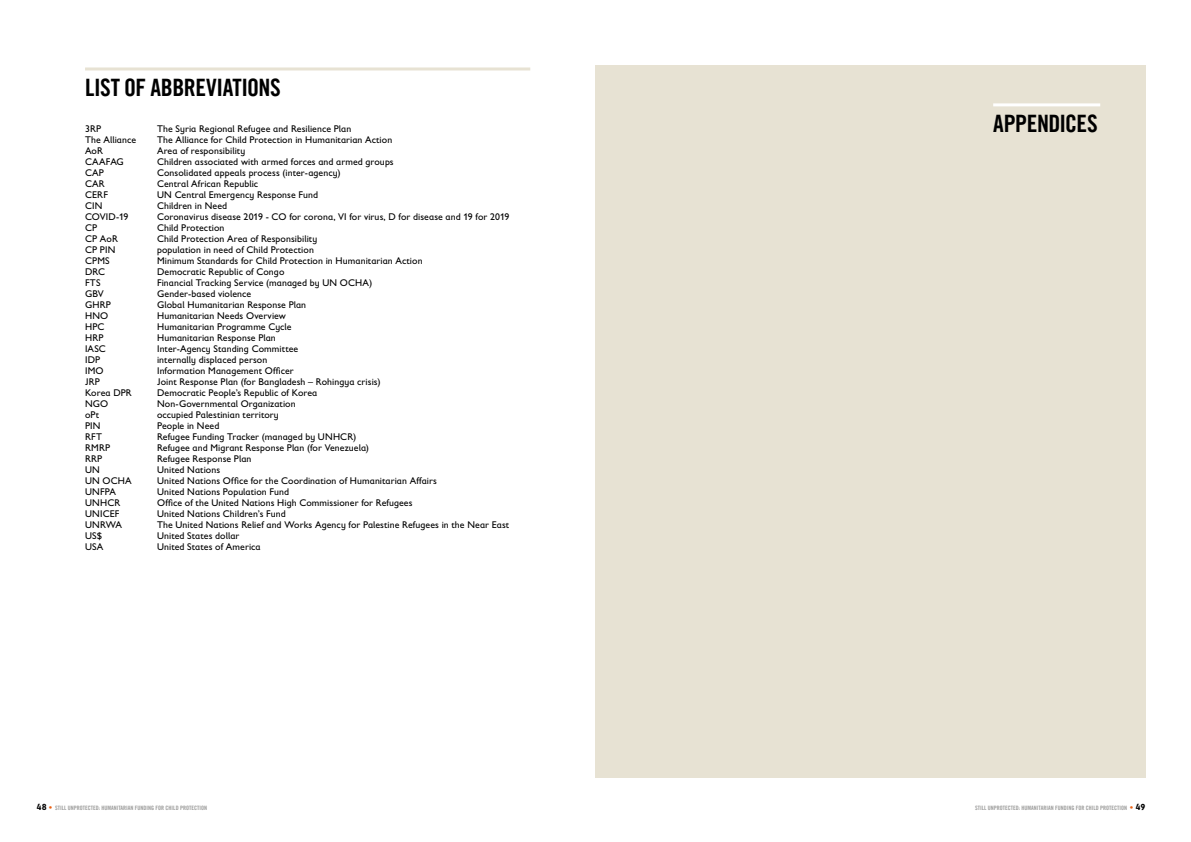
<style>
.page{position:relative;width:1191px;height:842px;background:#fff}
.page>*{position:absolute;margin:0;border:0;box-sizing:border-box;transform-origin:0 0}
.t1{font:24px "Trade Gothic LT Com Bd Cn 20";letter-spacing:-.02em;color:#000}
.t2{font:9.8px "Gill Sans Infant Std";letter-spacing:.01em;color:#000}
.t3{font:6px "Trade Gothic LT Com Bd Cn 20";color:#9d9d9c}
.s1{font-family:"Gill Sans Infant Std";font-weight:700;font-size:9px;color:#000}
.s2{font-size:7px;color:#eb6012}
</style>
<div class="page">
<hr style="left:85px;top:67px;width:445px;height:3px;background:#e7e2d3">
<div style="left:595px;top:65px;width:550px;height:712px;background:#e7e2d3"></div>
<hr style="left:993px;top:103px;width:107px;height:3px;background:#fff">
<h1 class="t1" style="left:85px;top:73px;width:197px">LIST OF ABBREVIATIONS</h1>
<p class="t2" style="left:85px;top:123px;width:18px">3RP</p>
<p class="t2" style="left:157px;top:123px;width:196px">The Syria Regional Refugee and Resilience Plan</p>
<p class="t2" style="left:85px;top:134px;width:52px">The Alliance</p>
<p class="t2" style="left:157px;top:134px;width:237px">The Alliance for Child Protection in Humanitarian Action</p>
<p class="t2" style="left:85px;top:145px;width:20px">AoR</p>
<p class="t2" style="left:157px;top:145px;width:90px">Area of responsibility</p>
<p class="t2" style="left:85px;top:156px;width:40px">CAAFAG</p>
<p class="t2" style="left:157px;top:156px;width:238px">Children associated with armed forces and armed groups</p>
<p class="t2" style="left:85px;top:167px;width:20px">CAP</p>
<p class="t2" style="left:157px;top:167px;width:185px">Consolidated appeals process (inter-agency)</p>
<p class="t2" style="left:85px;top:178px;width:21px">CAR</p>
<p class="t2" style="left:157px;top:178px;width:103px">Central African Republic</p>
<p class="t2" style="left:85px;top:189px;width:24px">CERF</p>
<p class="t2" style="left:157px;top:189px;width:162px">UN Central Emergency Response Fund</p>
<p class="t2" style="left:85px;top:200px;width:19px">CIN</p>
<p class="t2" style="left:157px;top:200px;width:72px">Children in Need</p>
<p class="t2" style="left:85px;top:211px;width:45px">COVID-19</p>
<p class="t2" style="left:157px;top:211px;width:354px">Coronavirus disease 2019 - CO for corona, VI for virus, D for disease and 19 for 2019</p>
<p class="t2" style="left:85px;top:222px;width:14px">CP</p>
<p class="t2" style="left:157px;top:222px;width:69px">Child Protection</p>
<p class="t2" style="left:85px;top:233px;width:34px">CP AoR</p>
<p class="t2" style="left:157px;top:233px;width:162px">Child Protection Area of Responsibility</p>
<p class="t2" style="left:85px;top:244px;width:32px">CP PIN</p>
<p class="t2" style="left:157px;top:244px;width:158px">population in need of Child Protection</p>
<p class="t2" style="left:85px;top:255px;width:26px">CPMS</p>
<p class="t2" style="left:157px;top:255px;width:267px">Minimum Standards for Child Protection in Humanitarian Action</p>
<p class="t2" style="left:85px;top:266px;width:22px">DRC</p>
<p class="t2" style="left:157px;top:266px;width:129px">Democratic Republic of Congo</p>
<p class="t2" style="left:85px;top:277px;width:17px">FTS</p>
<p class="t2" style="left:157px;top:277px;width:216px">Financial Tracking Service (managed by UN OCHA)</p>
<p class="t2" style="left:85px;top:288px;width:20px">GBV</p>
<p class="t2" style="left:157px;top:288px;width:96px">Gender-based violence</p>
<p class="t2" style="left:85px;top:299px;width:27px">GHRP</p>
<p class="t2" style="left:157px;top:299px;width:151px">Global Humanitarian Response Plan</p>
<p class="t2" style="left:85px;top:310px;width:25px">HNO</p>
<p class="t2" style="left:157px;top:310px;width:130px">Humanitarian Needs Overview</p>
<p class="t2" style="left:85px;top:321px;width:21px">HPC</p>
<p class="t2" style="left:157px;top:321px;width:136px">Humanitarian Programme Cycle</p>
<p class="t2" style="left:85px;top:332px;width:20px">HRP</p>
<p class="t2" style="left:157px;top:332px;width:120px">Humanitarian Response Plan</p>
<p class="t2" style="left:85px;top:343px;width:22px">IASC</p>
<p class="t2" style="left:157px;top:343px;width:143px">Inter-Agency Standing Committee</p>
<p class="t2" style="left:85px;top:354px;width:17px">IDP</p>
<p class="t2" style="left:157px;top:354px;width:112px">internally displaced person</p>
<p class="t2" style="left:85px;top:365px;width:20px">IMO</p>
<p class="t2" style="left:157px;top:365px;width:138px">Information Management Officer</p>
<p class="t2" style="left:85px;top:376px;width:16px">JRP</p>
<p class="t2" style="left:157px;top:376px;width:225px">Joint Response Plan (for Bangladesh – Rohingya crisis)</p>
<p class="t2" style="left:85px;top:387px;width:48px">Korea DPR</p>
<p class="t2" style="left:157px;top:387px;width:162px">Democratic People’s Republic of Korea</p>
<p class="t2" style="left:85px;top:398px;width:25px">NGO</p>
<p class="t2" style="left:157px;top:398px;width:140px">Non-Governmental Organization</p>
<p class="t2" style="left:85px;top:409px;width:16px">oPt</p>
<p class="t2" style="left:157px;top:409px;width:123px">occupied Palestinian territory</p>
<p class="t2" style="left:85px;top:420px;width:17px">PIN</p>
<p class="t2" style="left:157px;top:420px;width:64px">People in Need</p>
<p class="t2" style="left:85px;top:431px;width:18px">RFT</p>
<p class="t2" style="left:157px;top:431px;width:201px">Refugee Funding Tracker (managed by UNHCR)</p>
<p class="t2" style="left:85px;top:442px;width:27px">RMRP</p>
<p class="t2" style="left:157px;top:442px;width:213px">Refugee and Migrant Response Plan (for Venezuela)</p>
<p class="t2" style="left:85px;top:453px;width:19px">RRP</p>
<p class="t2" style="left:157px;top:453px;width:96px">Refugee Response Plan</p>
<p class="t2" style="left:85px;top:464px;width:16px">UN</p>
<p class="t2" style="left:157px;top:464px;width:65px">United Nations</p>
<p class="t2" style="left:85px;top:475px;width:48px">UN OCHA</p>
<p class="t2" style="left:157px;top:475px;width:281px">United Nations Office for the Coordination of Humanitarian Affairs</p>
<p class="t2" style="left:85px;top:486px;width:33px">UNFPA</p>
<p class="t2" style="left:157px;top:486px;width:133px">United Nations Population Fund</p>
<p class="t2" style="left:85px;top:497px;width:37px">UNHCR</p>
<p class="t2" style="left:157px;top:497px;width:257px">Office of the United Nations High Commissioner for Refugees</p>
<p class="t2" style="left:85px;top:508px;width:36px">UNICEF</p>
<p class="t2" style="left:157px;top:508px;width:130px">United Nations Children’s Fund</p>
<p class="t2" style="left:85px;top:519px;width:39px">UNRWA</p>
<p class="t2" style="left:157px;top:519px;width:354px">The United Nations Relief and Works Agency for Palestine Refugees in the Near East</p>
<p class="t2" style="left:85px;top:530px;width:19px">US$</p>
<p class="t2" style="left:157px;top:530px;width:84px">United States dollar</p>
<p class="t2" style="left:85px;top:541px;width:20px">USA</p>
<p class="t2" style="left:157px;top:541px;width:105px">United States of America</p>
<h1 class="t1" style="left:993px;top:109px;width:106px">APPENDICES</h1>
<p class="t3" style="left:37px;top:804px;width:172px"><span class="s1">48</span> <span class="s2">•</span> STILL UNPROTECTED: HUMANITARIAN FUNDING FOR CHILD PROTECTION</p>
<p class="t3" style="left:975px;top:804px;width:172px">STILL UNPROTECTED: HUMANITARIAN FUNDING FOR CHILD PROTECTION <span class="s2">•</span> <span class="s1">49</span></p>
</div>
